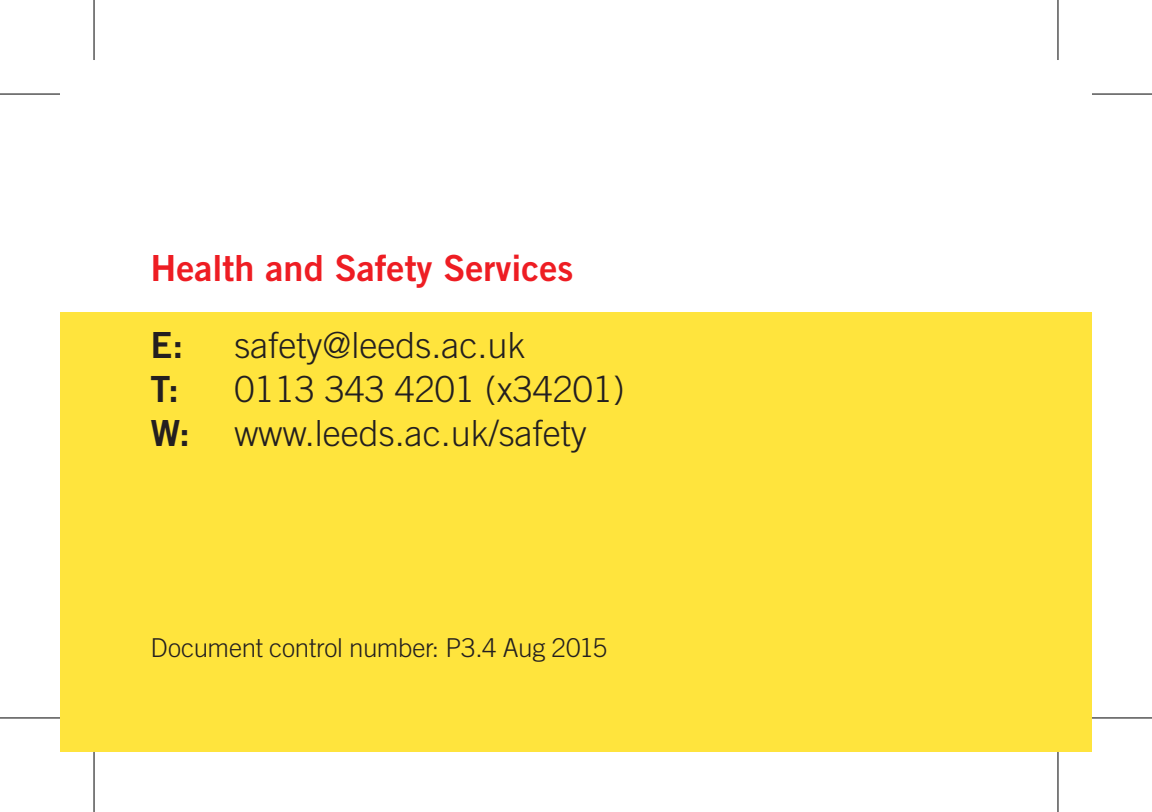
<style>
.page{position:relative;width:1152px;height:812px;background:#fff}
.page>*{position:absolute;margin:0;border:0;box-sizing:border-box;transform-origin:0 0}
.t1{font:300 36px/44px "Trade Gothic LT Std";color:#231f20}
.t2{font:36px "Trade Gothic LT Std Bd 2";color:#ee1d23}
.t3{font:36px "Trade Gothic LT Std Bd 2";color:#231f20}
.t4{font:300 26px "Trade Gothic LT Std";letter-spacing:-.01em;color:#231f20}
.s1{font-family:"Trade Gothic LT Std Bd 2";font-weight:400}
</style>
<div class="page">
<div style="left:60px;top:312px;width:1032px;height:440px;background:#ffe43d"></div>
<svg style="left:0;top:718px;width:60px;height:1px"></svg>
<svg style="left:1092px;top:718px;width:60px;height:1px"></svg>
<svg style="left:1058px;top:0;width:1px;height:60px"></svg>
<svg style="left:1058px;top:752px;width:1px;height:60px"></svg>
<hr style="left:0;top:93px;width:60px;height:2px;background:#000">
<hr style="left:1092px;top:93px;width:60px;height:2px;background:#000">
<hr style="left:0;top:717px;width:60px;height:1px;background:#000">
<hr style="left:1092px;top:717px;width:60px;height:1px;background:#000">
<hr style="left:93px;top:0;width:2px;height:60px;background:#000">
<hr style="left:93px;top:752px;width:2px;height:60px;background:#000">
<hr style="left:1057px;top:0;width:1px;height:60px;background:#000">
<hr style="left:1057px;top:752px;width:1px;height:60px;background:#000">
<p class="t2" style="left:151px;top:246px;width:424px">Health and Safety Services</p>
<p class="t3" style="left:151px;top:323px;width:34px">E:</p>
<p class="t1" style="left:235px;top:323px;width:292px">safety@leeds.ac.uk</p>
<p class="t3" style="left:151px;top:367px;width:30px">T:</p>
<p class="t1" style="left:151px;top:367px;width:476px;text-indent:84px">0113 343 4201 (x34201)<br><span class="s1">W:</span> www.leeds.ac.uk/safety</p>
<p class="t4" style="left:151px;top:632px;width:458px">Document control number: P3.4 Aug 2015</p>
</div>
